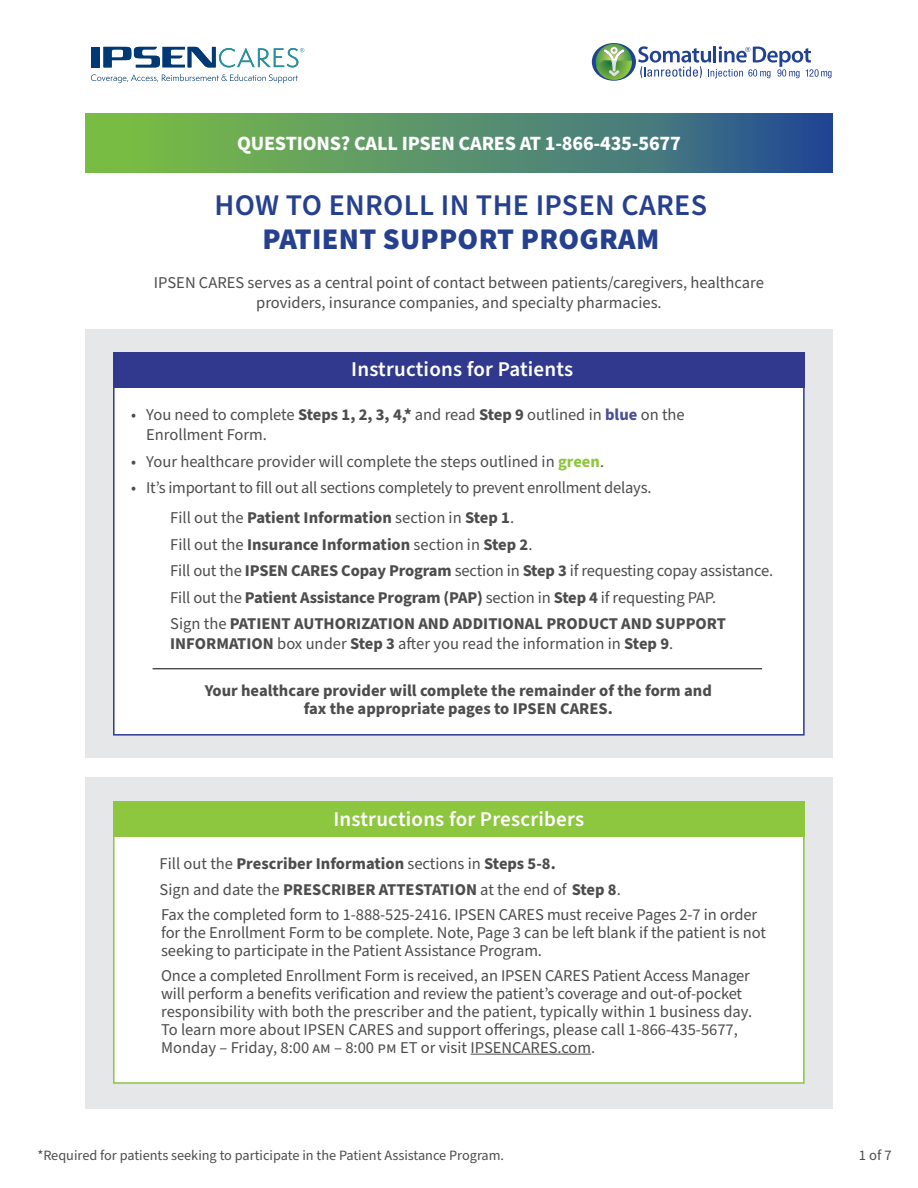
<style>
.page{position:relative;width:918px;height:1188px;background:#fff}
.page>*{position:absolute;margin:0;border:0;box-sizing:border-box;transform-origin:0 0}
.t1{font:600 30px "Source Sans Pro";letter-spacing:.01em;color:#25408f}
.t2{font:900 30px "Source Sans Pro";letter-spacing:.01em;color:#25408f}
.t3{font:600 21px "Source Sans Pro";letter-spacing:.01em;color:#fff}
.t4{font:700 20.25px "Source Sans Pro";letter-spacing:-.01em;color:#fff}
.t5{font:16.5px/18px "Source Sans Pro";letter-spacing:-.005em;color:#4d4d4f}
.t6{font:700 16.5px/26.5px "Source Sans Pro";color:#4d4d4f}
.t7{font:14.7px "Source Sans Pro";color:#4d4d4f}
.t8{font:14.25px "Source Sans Pro";color:#4d4d4f}
.s1{font-weight:700}
.s2{font-weight:700;color:#4c4e98}
.s3{font-weight:700;color:#8dc63f}
.s4{font-weight:400}
</style>
<div class="page">
<div style="left:646px;top:114px;width:187px;height:59px;background:linear-gradient(to right,#477d7f,#1d4295)"></div>
<div style="left:85px;top:114px;width:577px;height:59px;background:linear-gradient(to right,#7cc041,#467983)"></div>
<svg style="left:592px;top:43px;width:44px;height:38px"></svg>
<svg style="left:596px;top:44px;width:36px;height:36px"></svg>
<svg style="left:638px;top:46px;width:194px;height:32px"></svg>
<div style="left:91px;top:47px;width:8px;height:20px;background:#003974"></div>
<svg style="left:91px;top:74px;width:207px;height:9px"></svg>
<svg style="left:103px;top:47px;width:201px;height:20px"></svg>
<div style="left:85px;top:330px;width:748px;height:428px;background:#e6e7e8"></div>
<div style="left:85px;top:777px;width:748px;height:331px;background:#e6e7e8"></div>
<div style="left:113px;top:802px;width:692px;height:282px;background:#fff;border:2px solid #8dc63f"></div>
<hr style="left:471px;top:1054px;width:120px;height:1px;background:#4d4d4f">
<div style="left:113px;top:802px;width:691px;height:35px;background:#8dc63f"></div>
<div style="left:113px;top:353px;width:692px;height:383px;background:#fff;border:2px solid #30398d"></div>
<div style="left:113px;top:352px;width:691px;height:36px;background:#30398d"></div>
<hr style="left:153px;top:669px;width:609px;height:1px;background:#000">
<p class="t4" style="left:237px;top:130px;width:445px">QUESTIONS? CALL IPSEN CARES AT 1-866-435-5677</p>
<h1 class="t1" style="left:215px;top:185px;width:494px">HOW TO ENROLL IN THE IPSEN CARES</h1>
<h1 class="t2" style="left:262px;top:219px;width:398px">PATIENT SUPPORT PROGRAM</h1>
<p class="t5" style="left:154px;top:273px;width:612px;line-height:19.8px;text-align:center">IPSEN CARES serves as a central point of contact between patients/caregivers, healthcare providers, insurance companies, and specialty pharmacies.</p>
<p class="t3" style="left:351px;top:355px;width:224px">Instructions for Patients</p>
<p class="t5" style="left:146px;top:405px;width:540px;line-height:19.8px;text-indent:-15px">• You need to complete <span class="s1">Steps 1, 2, 3, 4,*</span> and read <span class="s1">Step 9</span> outlined in <span class="s2">blue</span> on the<br>Enrollment Form.</p>
<p class="t5" style="left:131px;top:453px;width:474px">• Your healthcare provider will complete the steps outlined in <span class="s3">green</span>.</p>
<p class="t5" style="left:170px;top:473px;width:483px;line-height:29.8px;text-indent:-39px">• It’s important to fill out all sections completely to prevent enrollment delays.<br>Fill out the <span class="s1">Patient Information</span> section in <span class="s1">Step 1</span>.</p>
<p class="t6" style="left:170px;top:531px;width:605px"><span class="s4">Fill out the</span> Insurance Information <span class="s4">section in</span> Step 2<span class="s4">.<br>Fill out the</span> IPSEN CARES Copay Program <span class="s4">section in</span> Step 3 <span class="s4">if requesting copay assistance.<br>Fill out the</span> Patient Assistance Program (PAP) <span class="s4">section in</span> Step 4 <span class="s4">if requesting PAP.<br>Sign the</span> PATIENT AUTHORIZATION AND ADDITIONAL PRODUCT AND SUPPORT</p>
<p class="t5" style="left:170px;top:635px;width:505px"><span class="s1">INFORMATION</span> box under <span class="s1">Step 3</span> after you read the information in <span class="s1">Step 9</span>.</p>
<p class="t6" style="left:205px;top:682px;width:509px;line-height:18px;text-align:center">Your healthcare provider will complete the remainder of the form and fax the appropriate pages to IPSEN CARES.</p>
<p class="t3" style="left:333px;top:805px;width:252px">Instructions for Prescribers</p>
<p class="t6" style="left:160px;top:851px;width:463px"><span class="s4">Fill out the</span> Prescriber Information <span class="s4">sections in</span> Steps 5-8.<br><span class="s4">Sign and date the</span> PRESCRIBER ATTESTATION <span class="s4">at the end of</span> Step 8<span class="s4">.</span></p>
<p class="t5" style="left:161px;top:906px;width:606px">Fax the completed form to 1-888-525-2416. IPSEN CARES must receive Pages 2-7 in order for the Enrollment Form to be complete. Note, Page 3 can be left blank if the patient is not seeking to participate in the Patient Assistance Program.</p>
<p class="t5" style="left:161px;top:967px;width:593px">Once a completed Enrollment Form is received, an IPSEN CARES Patient Access Manager will perform a benefits verification and review the patient’s coverage and out-of-pocket responsibility with both the prescriber and the patient, typically within 1 business day.<br>To learn more about IPSEN CARES and support offerings, please call 1-866-435-5677, Monday – Friday, 8:00 am – 8:00 pm ET or visit IPSENCARES.com.</p>
<p class="t8" style="left:37px;top:1146px;width:468px">*Required for patients seeking to participate in the Patient Assistance Program.</p>
<p class="t7" style="left:859px;top:1145px;width:34px">1 of 7</p>
</div>
